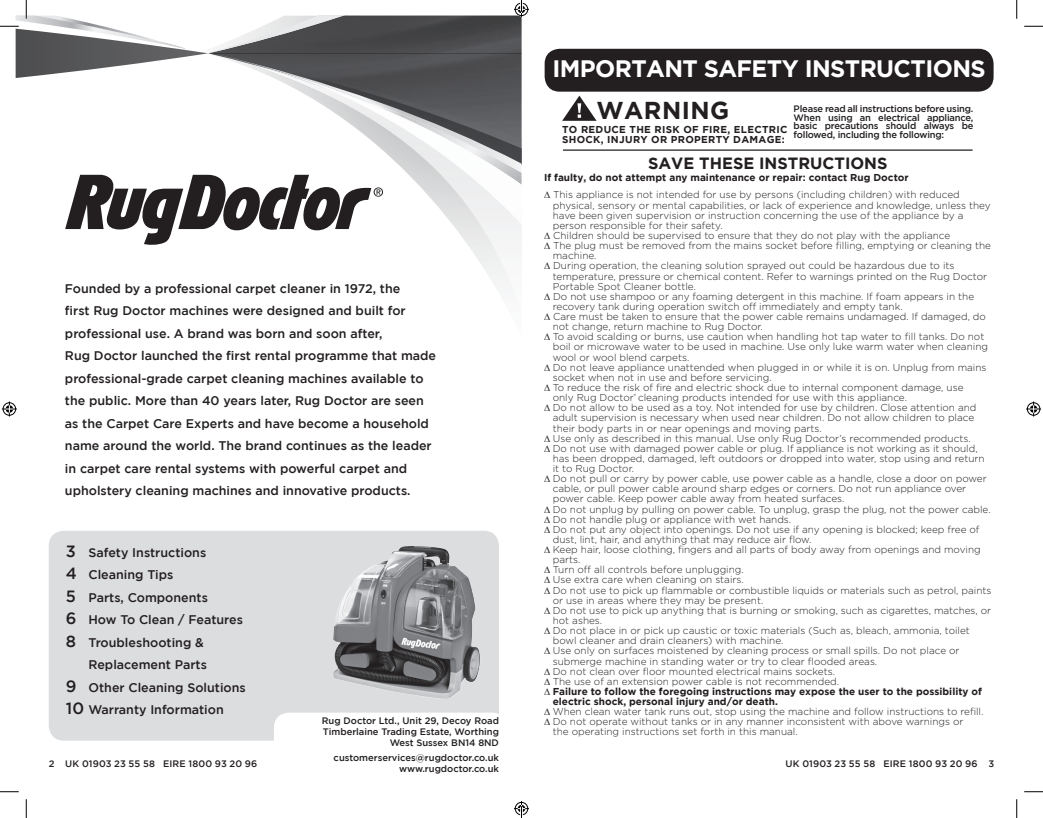
<style>
.page{position:relative;width:1043px;height:818px;background:#fff}
.page>*{position:absolute;margin:0;border:0;box-sizing:border-box;transform-origin:0 0}
.t1{font:700 24.38px "Gotham";letter-spacing:.02em;color:#231f20}
.t2{font:700 23.75px "Gotham";letter-spacing:-.025em;color:#fff}
.t3{font:700 16.25px "Gotham";color:#231f20}
.t4{font:500 12.5px/22.5px "Gotham";color:#231f20}
.t5{font:300 10px/17.2px "Gotham";color:#231f20}
.t6{font:700 10px "Gotham";color:#231f20}
.t7{font:700 10px/10px "Gotham";letter-spacing:.03em;color:#231f20}
.t8{font:500 9.38px/11.2px "Gotham";color:#231f20;text-align:right}
.t9{font:500 9.38px "Gotham";letter-spacing:.02em;color:#231f20}
.s1{font-weight:700}
.s2{font-size:16.25px}
</style>
<div class="page">
<svg style="left:295px;top:78px;width:226px;height:203px"></svg>
<svg style="left:65px;top:174px;width:318px;height:72px"></svg>
<div style="left:49px;top:530px;width:450px;height:210px;background:#dcdddf;border-radius:15px"></div>
<div style="left:274px;top:712px;width:233px;height:57px;background:#fff;border-radius:15px"></div>
<img style="left:319px;top:530px;width:180px;height:169px">
<div style="left:544px;top:49px;width:449px;height:43px;background:#231f20;border-radius:15px"></div>
<svg style="left:562px;top:96px;width:34px;height:25px"></svg>
<hr style="left:563px;top:149px;width:409px;height:2px;background:#231f20">
<svg style="left:1024px;top:25px;width:18px;height:2px"></svg>
<svg style="left:0;top:791px;width:19px;height:1px"></svg>
<svg style="left:1024px;top:791px;width:18px;height:1px"></svg>
<svg style="left:25px;top:799px;width:2px;height:19px"></svg>
<svg style="left:1016px;top:0;width:1px;height:19px"></svg>
<svg style="left:1016px;top:799px;width:1px;height:19px"></svg>
<svg style="left:2px;top:401px;width:15px;height:15px"></svg>
<svg style="left:1026px;top:401px;width:15px;height:15px"></svg>
<svg style="left:0;top:0;width:529px;height:78px"></svg>
<svg style="left:514px;top:801px;width:15px;height:17px"></svg>
<h2 class="t2" style="left:552px;top:54px;width:435px">IMPORTANT SAFETY INSTRUCTIONS</h2>
<p class="t8" style="left:793px;top:104px;width:181px;line-height:8.8px;text-align:justify">Please read all instructions before using.<br>When using an electrical appliance, basic precautions should always be followed, including the following:</p>
<p class="t5" style="left:544px;top:169px;width:417px"><span class="s1">If faulty, do not attempt any maintenance or repair: contact Rug Doctor<br></span>∆ This appliance is not intended for use by persons (including children) with reduced</p>
<p class="t5" style="left:552px;top:196px;width:439px">physical, sensory or mental capabilities, or lack of experience and knowledge, unless they</p>
<p class="t5" style="left:552px;top:206px;width:412px">have been given supervision or instruction concerning the use of the appliance by a</p>
<p class="t5" style="left:552px;top:216px;width:171px">person responsible for their safety.</p>
<p class="t5" style="left:544px;top:226px;width:408px">∆ Children should be supervised to ensure that they do not play with the appliance</p>
<p class="t5" style="left:544px;top:237px;width:448px">∆ The plug must be removed from the mains socket before filling, emptying or cleaning the</p>
<p class="t5" style="left:552px;top:247px;width:45px">machine.</p>
<p class="t5" style="left:544px;top:257px;width:412px">∆ During operation, the cleaning solution sprayed out could be hazardous due to its</p>
<p class="t5" style="left:552px;top:267px;width:436px">temperature, pressure or chemical content. Refer to warnings printed on the Rug Doctor</p>
<p class="t5" style="left:552px;top:277px;width:145px">Portable Spot Cleaner bottle.</p>
<p class="t5" style="left:544px;top:287px;width:431px">∆ Do not use shampoo or any foaming detergent in this machine. If foam appears in the</p>
<p class="t5" style="left:552px;top:297px;width:351px">recovery tank during operation switch off immediately and empty tank.</p>
<p class="t5" style="left:544px;top:307px;width:443px">∆ Care must be taken to ensure that the power cable remains undamaged. If damaged, do</p>
<p class="t5" style="left:552px;top:318px;width:212px">not change, return machine to Rug Doctor.</p>
<p class="t5" style="left:544px;top:328px;width:442px">∆ To avoid scalding or burns, use caution when handling hot tap water to fill tanks. Do not</p>
<p class="t5" style="left:552px;top:338px;width:437px">boil or microwave water to be used in machine. Use only luke warm water when cleaning</p>
<p class="t5" style="left:552px;top:348px;width:138px">wool or wool blend carpets.</p>
<p class="t5" style="left:544px;top:358px;width:444px">∆ Do not leave appliance unattended when plugged in or while it is on. Unplug from mains</p>
<p class="t5" style="left:552px;top:368px;width:220px">socket when not in use and before servicing.</p>
<p class="t5" style="left:544px;top:378px;width:421px">∆ To reduce the risk of fire and electric shock due to internal component damage, use</p>
<p class="t5" style="left:552px;top:388px;width:356px">only Rug Doctor<sup>®</sup> cleaning products intended for use with this appliance.</p>
<p class="t5" style="left:544px;top:399px;width:434px">∆ Do not allow to be used as a toy. Not intended for use by children. Close attention and</p>
<p class="t5" style="left:552px;top:409px;width:423px">adult supervision is necessary when used near children. Do not allow children to place</p>
<p class="t5" style="left:552px;top:419px;width:270px">their body parts in or near openings and moving parts.</p>
<p class="t5" style="left:544px;top:429px;width:428px">∆ Use only as described in this manual. Use only Rug Doctor’s recommended products.</p>
<p class="t5" style="left:544px;top:439px;width:435px">∆ Do not use with damaged power cable or plug. If appliance is not working as it should,</p>
<p class="t5" style="left:552px;top:449px;width:433px">has been dropped, damaged, left outdoors or dropped into water, stop using and return</p>
<p class="t5" style="left:552px;top:459px;width:83px">it to Rug Doctor.</p>
<p class="t5" style="left:544px;top:469px;width:444px">∆ Do not pull or carry by power cable, use power cable as a handle, close a door on power</p>
<p class="t5" style="left:552px;top:480px;width:415px">cable, or pull power cable around sharp edges or corners. Do not run appliance over</p>
<p class="t5" style="left:552px;top:490px;width:293px">power cable. Keep power cable away from heated surfaces.</p>
<p class="t5" style="left:544px;top:500px;width:448px">∆ Do not unplug by pulling on power cable. To unplug, grasp the plug, not the power cable.</p>
<p class="t5" style="left:544px;top:510px;width:249px">∆ Do not handle plug or appliance with wet hands.</p>
<p class="t5" style="left:544px;top:520px;width:437px">∆ Do not put any object into openings. Do not use if any opening is blocked; keep free of</p>
<p class="t5" style="left:552px;top:530px;width:260px">dust, lint, hair, and anything that may reduce air flow.</p>
<p class="t5" style="left:544px;top:540px;width:438px">∆ Keep hair, loose clothing, fingers and all parts of body away from openings and moving</p>
<p class="t5" style="left:552px;top:550px;width:29px">parts.</p>
<p class="t5" style="left:544px;top:561px;width:201px">∆ Turn off all controls before unplugging.</p>
<p class="t5" style="left:544px;top:571px;width:201px">∆ Use extra care when cleaning on stairs.</p>
<p class="t5" style="left:544px;top:581px;width:449px">∆ Do not use to pick up flammable or combustible liquids or materials such as petrol, paints</p>
<p class="t5" style="left:552px;top:591px;width:212px">or use in areas where they may be present.</p>
<p class="t5" style="left:544px;top:601px;width:448px">∆ Do not use to pick up anything that is burning or smoking, such as cigarettes, matches, or</p>
<p class="t5" style="left:552px;top:611px;width:51px">hot ashes.</p>
<p class="t5" style="left:544px;top:621px;width:427px">∆ Do not place in or pick up caustic or toxic materials (Such as, bleach, ammonia, toilet</p>
<p class="t5" style="left:552px;top:631px;width:232px">bowl cleaner and drain cleaners) with machine.</p>
<p class="t5" style="left:544px;top:642px;width:417px">∆ Use only on surfaces moistened by cleaning process or small spills. Do not place or</p>
<p class="t5" style="left:552px;top:652px;width:326px">submerge machine in standing water or try to clear flooded areas.</p>
<p class="t5" style="left:544px;top:662px;width:292px">∆ Do not clean over floor mounted electrical mains sockets.</p>
<p class="t5" style="left:544px;top:672px;width:297px">∆ The use of an extension power cable is not recommended.</p>
<p class="t6" style="left:544px;top:685px;width:439px">∆ Failure to follow the foregoing instructions may expose the user to the possibility of</p>
<p class="t6" style="left:552px;top:695px;width:227px">electric shock, personal injury and/or death.</p>
<p class="t5" style="left:544px;top:702px;width:441px">∆ When clean water tank runs out, stop using the machine and follow instructions to refill.</p>
<p class="t5" style="left:544px;top:712px;width:421px">∆ Do not operate without tanks or in any manner inconsistent with above warnings or</p>
<p class="t5" style="left:552px;top:723px;width:246px">the operating instructions set forth in this manual.</p>
<h1 class="t1" style="left:596px;top:96px;width:134px">WARNING</h1>
<p class="t7" style="left:562px;top:124px;width:227px">TO REDUCE THE RISK OF FIRE, ELECTRIC<br>SHOCK, INJURY OR PROPERTY DAMAGE:</p>
<h3 class="t3" style="left:648px;top:153px;width:241px">SAVE THESE INSTRUCTIONS</h3>
<p class="t4" style="left:65px;top:277px;width:373px">Founded by a professional carpet cleaner in 1972, the<br>first Rug Doctor machines were designed and built for professional use. A brand was born and soon after,<br>Rug Doctor launched the first rental programme that made professional-grade carpet cleaning machines available to the public. More than 40 years later, Rug Doctor are seen as the Carpet Care Experts and have become a household name around the world. The brand continues as the leader in carpet care rental systems with powerful carpet and upholstery cleaning machines and innovative products.</p>
<p class="t4" style="left:66px;top:541px;width:142px"><span class="s2">3</span> Safety Instructions</p>
<p class="t4" style="left:66px;top:563px;width:109px"><span class="s2">4</span> Cleaning Tips</p>
<p class="t4" style="left:66px;top:586px;width:143px"><span class="s2">5</span> Parts, Components</p>
<p class="t4" style="left:66px;top:608px;width:178px"><span class="s2">6</span> How To Clean / Features</p>
<p class="t4" style="left:66px;top:631px;width:139px"><span class="s2">8</span> Troubleshooting &amp;</p>
<p class="t4" style="left:88px;top:653px;width:120px">Replacement Parts</p>
<p class="t4" style="left:66px;top:676px;width:181px"><span class="s2">9</span> Other Cleaning Solutions</p>
<p class="t4" style="left:66px;top:698px;width:159px"><span class="s2">10</span> Warranty Information</p>
<p class="t8" style="left:322px;top:714px;width:179px">Rug Doctor Ltd., Unit 29, Decoy Road<br>Timberlaine Trading Estate, Worthing<br>West Sussex BN14 8ND</p>
<p class="t8" style="left:333px;top:752px;width:167px">customerservices@rugdoctor.co.uk www.rugdoctor.co.uk</p>
<p class="t9" style="left:49px;top:758px;width:210px">2 UK 01903 23 55 58 EIRE 1800 93 20 96</p>
<p class="t9" style="left:785px;top:758px;width:210px">UK 01903 23 55 58 EIRE 1800 93 20 96 3</p>
</div>
